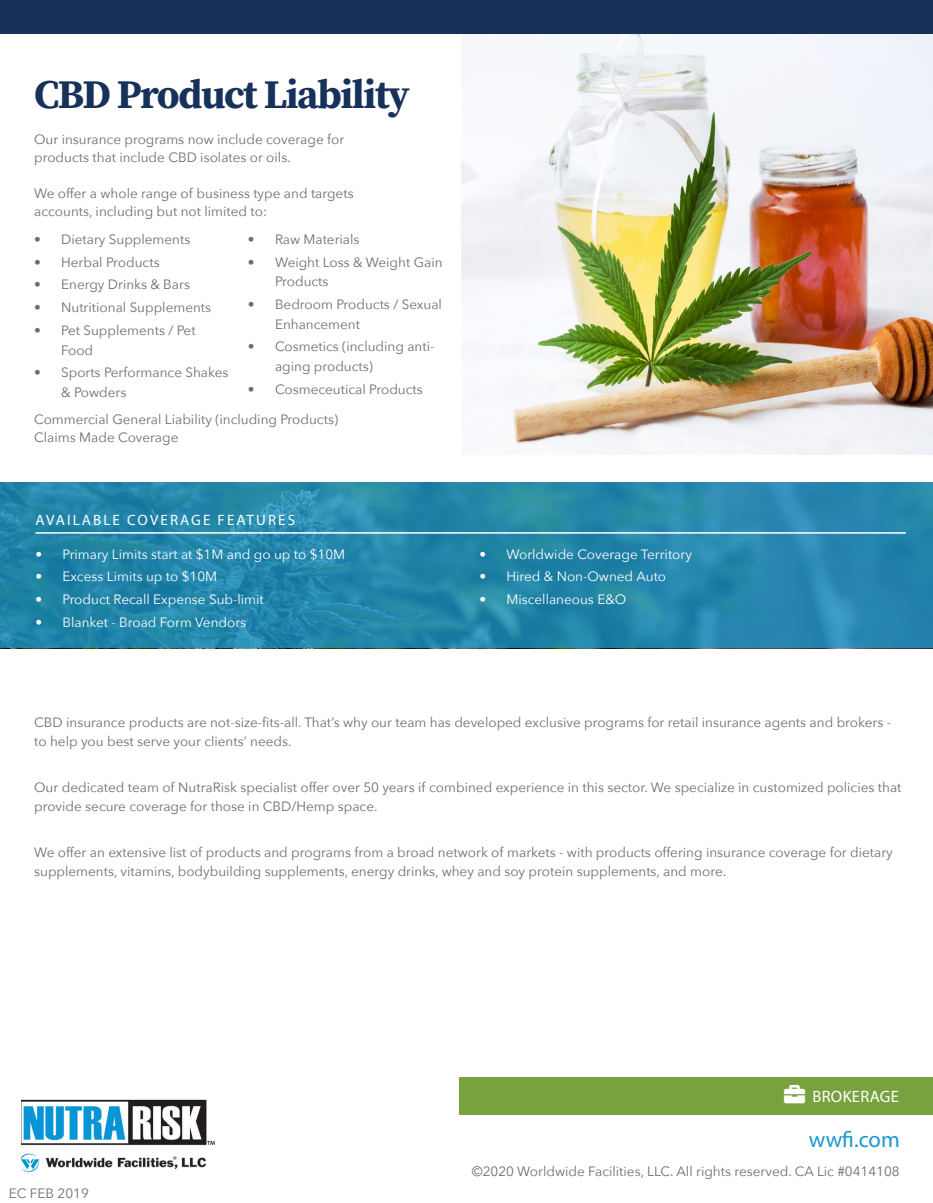
<style>
.page{position:relative;width:933px;height:1203px;background:#fff}
.page>*{position:absolute;margin:0;border:0;box-sizing:border-box;transform-origin:0 0}
.Headlines{font:700 40.5px "Source Serif Pro";letter-spacing:-.035em;color:#17315b}
.URL{font:22.5px "Myriad Pro";color:#1c97cf}
.Division{font:16.5px "Myriad Pro";letter-spacing:.02em;color:#fff}
.Subheads_white{font:15px "Myriad Pro";letter-spacing:.14em;color:#fff}
.Bullets{font:13.5px/19.5px "Avenir Next";color:#6e6e6e}
.t1{font:13.5px "Avenir Next";color:#fff}
.Disclaimer{font:13.5px "Avenir Next";color:#6e6e6e}
</style>
<div class="page">
<div style="left:459px;top:1076px;width:473px;height:38px;background:#77a23f"></div>
<img style="left:461px;top:33px;width:471px;height:421px">
<div style="left:0;top:0;width:932px;height:33px;background:#17315b"></div>
<svg style="left:0;top:482px;width:932px;height:166px;background:#2586ab"></svg>
<hr style="left:35px;top:532px;width:870px;height:1px;background:#fff">
<img style="left:21px;top:1099px;width:194px;height:73px">
<p class="Headlines" style="left:34px;top:66px;width:377px">CBD Product Liability</p>
<p class="Bullets" style="left:34px;top:129px;width:311px;line-height:18px">Our insurance programs now include coverage for products that include CBD isolates or oils.</p>
<p class="Bullets" style="left:34px;top:183px;width:321px;line-height:18px">We offer a whole range of business type and targets accounts, including but not limited to:</p>
<p class="Bullets" style="left:248px;top:229px;width:113px">• Raw Materials</p>
<p class="Bullets" style="left:275px;top:251px;width:169px;text-indent:-27px">• Weight Loss &amp; Weight Gain<br>Products</p>
<p class="Bullets" style="left:275px;top:294px;width:168px;text-indent:-27px">• Bedroom Products / Sexual<br>Enhancement</p>
<p class="Bullets" style="left:275px;top:336px;width:161px;text-indent:-27px">• Cosmetics (including anti&shy;aging products)</p>
<p class="Bullets" style="left:248px;top:378px;width:176px">• Cosmeceutical Products</p>
<p class="Bullets" style="left:34px;top:409px;width:305px">Commercial General Liability (including Products)</p>
<p class="Bullets" style="left:34px;top:427px;width:146px">Claims Made Coverage</p>
<p class="Bullets" style="left:34px;top:229px;width:158px">• Dietary Supplements</p>
<p class="Bullets" style="left:34px;top:251px;width:127px">• Herbal Products</p>
<p class="Bullets" style="left:34px;top:274px;width:157px">• Energy Drinks &amp; Bars</p>
<p class="Bullets" style="left:34px;top:297px;width:178px">• Nutritional Supplements</p>
<p class="Bullets" style="left:61px;top:320px;width:136px;text-indent:-27px">• Pet Supplements / Pet<br>Food</p>
<p class="Bullets" style="left:61px;top:362px;width:169px;text-indent:-27px">• Sports Performance Shakes &amp; Powders</p>
<p class="Subheads_white" style="left:36px;top:511px;width:261px">AVAILABLE COVERAGE FEATURES</p>
<p class="t1" style="left:35px;top:542px;width:311px">• Primary Limits start at $1M and go up to $10M</p>
<p class="t1" style="left:35px;top:565px;width:183px">• Excess Limits up to $10M</p>
<p class="t1" style="left:35px;top:588px;width:230px">• Product Recall Expense Sub-limit</p>
<p class="t1" style="left:35px;top:610px;width:212px">• Blanket - Broad Form Vendors</p>
<p class="t1" style="left:479px;top:542px;width:214px">• Worldwide Coverage Territory</p>
<p class="t1" style="left:479px;top:565px;width:188px">• Hired &amp; Non-Owned Auto</p>
<p class="t1" style="left:479px;top:588px;width:148px">• Miscellaneous E&amp;O</p>
<p class="Bullets" style="left:34px;top:711px;width:858px">CBD insurance products are not-size-fits-all. That’s why our team has developed exclusive programs for retail insurance agents and brokers - to help you best serve your clients’ needs.</p>
<p class="Bullets" style="left:34px;top:776px;width:868px">Our dedicated team of NutraRisk specialist offer over 50 years if combined experience in this sector. We specialize in customized policies that provide secure coverage for those in CBD/Hemp space.</p>
<p class="Bullets" style="left:34px;top:841px;width:859px">We offer an extensive list of products and programs from a broad network of markets - with products offering insurance coverage for dietary supplements, vitamins, bodybuilding supplements, energy drinks, whey and soy protein supplements, and more.</p>
<p class="Division" style="left:812px;top:1085px;width:88px">BROKERAGE</p>
<p class="Disclaimer" style="left:9px;top:1181px;width:81px">EC FEB 2019</p>
<p class="URL" style="left:808px;top:1125px;width:92px">wwfi.com</p>
<p class="Disclaimer" style="left:471px;top:1159px;width:429px">©2020 Worldwide Facilities, LLC. All rights reserved. CA Lic #0414108</p>
</div>
